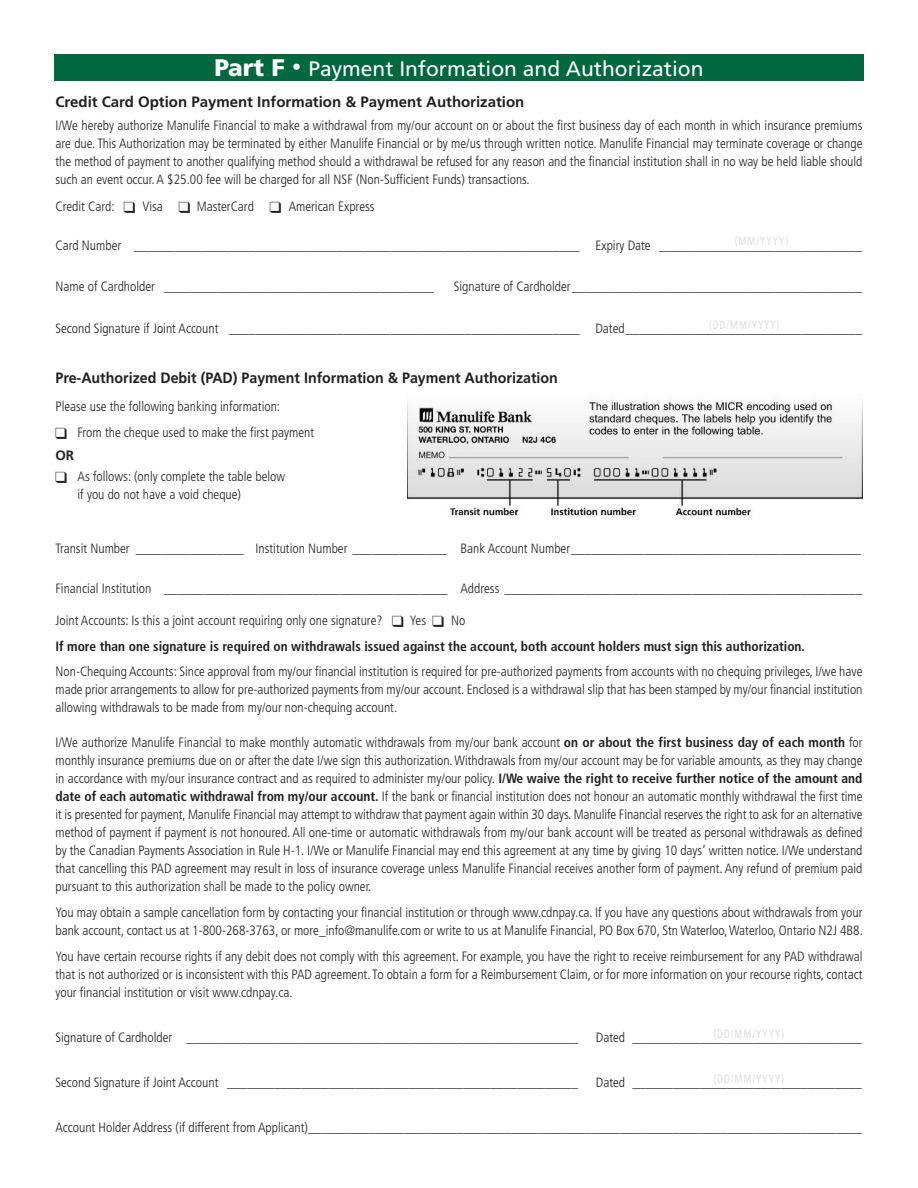
<style>
.page{position:relative;width:918px;height:1188px;background:#fff}
.page>*{position:absolute;margin:0;border:0;box-sizing:border-box;transform-origin:0 0}
.t1{font:21px "Frutiger";color:#fff}
.t2{font:700 15px "Frutiger";color:#231f20;scale:.95 1}
.t3{font:700 15px "Frutiger";color:#231f20}
.t4{font:300 condensed 13.5px/18px "Frutiger";color:#231f20;text-align:justify}
.t5{font:700 condensed 13.5px/26.4px "Frutiger";color:#231f20}
.t6{font:condensed 12px "Frutiger";letter-spacing:.1em;color:#dcdddf;scale:.85 1}
.s1{font-weight:900;font-size:24px}
.s2{font-weight:900;font-size:18px}
.s3{font-weight:700;font-stretch:normal}
.s4{font-weight:300}
.s5{font-weight:700}
</style>
<div class="page">
<div style="left:54px;top:54px;width:810px;height:27px;background:#00673e"></div>
<img style="left:407px;top:399px;width:456px;height:118px">
<h1 class="t1" style="left:215px;top:60px;width:490px"><span class="s1">Part F</span> <span class="s2">•</span> Payment Information and Authorization</h1>
<p class="t3" style="left:56px;top:96px;width:470px">Credit Card Option Payment Information &amp; Payment Authorization</p>
<p class="t4" style="left:56px;top:117px;width:809px">I/We hereby authorize Manulife Financial to make a withdrawal from my/our account on or about the first business day of each month in which insurance premiums are due. This Authorization may be terminated by either Manulife Financial or by me/us through written notice. Manulife Financial may terminate coverage or change the method of payment to another qualifying method should a withdrawal be refused for any reason and the financial institution shall in no way be held liable should such an event occur. A $25.00 fee will be charged for all NSF (Non-Sufficient Funds) transactions.</p>
<p class="t4" style="left:56px;top:199px;width:321px">Credit Card: ❑ Visa ❑ MasterCard ❑ American Express</p>
<p class="t4" style="left:56px;top:237px;width:808px">Card Number __________________________________________________________________ Expiry Date ______________________________</p>
<p class="t4" style="left:56px;top:279px;width:380px">Name of Cardholder ________________________________________</p>
<p class="t4" style="left:454px;top:279px;width:410px">Signature of Cardholder___________________________________________</p>
<p class="t4" style="left:56px;top:320px;width:808px">Second Signature if Joint Account ____________________________________________________ Dated___________________________________</p>
<p class="t2" style="left:56px;top:372px;width:530px">Pre-Authorized Debit (PAD) Payment Information &amp; Payment Authorization</p>
<p class="t4" style="left:56px;top:398px;width:226px">Please use the following banking information:</p>
<p class="t4" style="left:55px;top:422px;width:260px;line-height:23.4px">❑ From the cheque used to make the first payment<br><span class="s3">OR</span></p>
<p class="t4" style="left:78px;top:468px;width:209px;text-indent:-22px">❑ As follows: (only complete the table below if you do not have a void cheque)</p>
<p class="t6" style="left:735px;top:236px;width:64px">(MM/YYYY)</p>
<p class="t6" style="left:709px;top:320px;width:85px">(DD/MM/YYYY)</p>
<p class="t4" style="left:55px;top:540px;width:807px">Transit Number ________________ Institution Number ______________ Bank Account Number___________________________________________</p>
<p class="t4" style="left:56px;top:581px;width:808px">Financial Institution __________________________________________ Address _____________________________________________________</p>
<p class="t5" style="left:56px;top:608px;width:751px"><span class="s4">Joint Accounts: Is this a joint account requiring only one signature?</span> ❑ <span class="s4">Yes</span> ❑ <span class="s4">No<br></span>If more than one signature is required on withdrawals issued against the account, both account holders must sign this authorization.</p>
<p class="t4" style="left:56px;top:664px;width:809px">Non-Chequing Accounts: Since approval from my/our financial institution is required for pre-authorized payments from accounts with no chequing privileges, I/we have made prior arrangements to allow for pre-authorized payments from my/our account. Enclosed is a withdrawal slip that has been stamped by my/our financial institution allowing withdrawals to be made from my/our non-chequing account.</p>
<p class="t4" style="left:55px;top:734px;width:809px">I/We authorize Manulife Financial to make monthly automatic withdrawals from my/our bank account <span class="s5">on or about the first business day of each month</span> for monthly insurance premiums due on or after the date I/we sign this authorization.Withdrawals from my/our account may be for variable amounts, as they may change in accordance with my/our insurance contract and as required to administer my/our policy. <span class="s5">I/We waive the right to receive further notice of the amount and date of each automatic withdrawal from my/our account.</span> If the bank or financial institution does not honour an automatic monthly withdrawal the first time it is presented for payment, Manulife Financial may attempt to withdraw that payment again within 30 days. Manulife Financial reserves the right to ask for an alternative method of payment if payment is not honoured. All one-time or automatic withdrawals from my/our bank account will be treated as personal withdrawals as defined by the Canadian Payments Association in Rule H-1. I/We or Manulife Financial may end this agreement at any time by giving 10 days’ written notice. I/We understand that cancelling this PAD agreement may result in loss of insurance coverage unless Manulife Financial receives another form of payment. Any refund of premium paid pursuant to this authorization shall be made to the policy owner.</p>
<p class="t4" style="left:55px;top:904px;width:809px">You may obtain a sample cancellation form by contacting your financial institution or through www.cdnpay.ca. If you have any questions about withdrawals from your bank account, contact us at 1-800-268-3763, or more_info@manulife.com or write to us at Manulife Financial, PO Box 670, Stn Waterloo,Waterloo, Ontario N2J 4B8.</p>
<p class="t4" style="left:55px;top:948px;width:809px">You have certain recourse rights if any debit does not comply with this agreement. For example, you have the right to receive reimbursement for any PAD withdrawal that is not authorized or is inconsistent with this PAD agreement. To obtain a form for a Reimbursement Claim, or for more information on your recourse rights, contact your financial institution or visit www.cdnpay.ca.</p>
<p class="t4" style="left:55px;top:1029px;width:524px">Signature of Cardholder __________________________________________________________</p>
<p class="t4" style="left:596px;top:1029px;width:268px">Dated __________________________________</p>
<p class="t4" style="left:55px;top:1074px;width:524px">Second Signature if Joint Account ____________________________________________________</p>
<p class="t4" style="left:596px;top:1074px;width:268px">Dated __________________________________</p>
<p class="t4" style="left:55px;top:1119px;width:808px">Account Holder Address (if different from Applicant)__________________________________________________________________________________</p>
<p class="t6" style="left:713px;top:1029px;width:85px">(DD/MM/YYYY)</p>
<p class="t6" style="left:713px;top:1074px;width:85px">(DD/MM/YYYY)</p>
</div>
